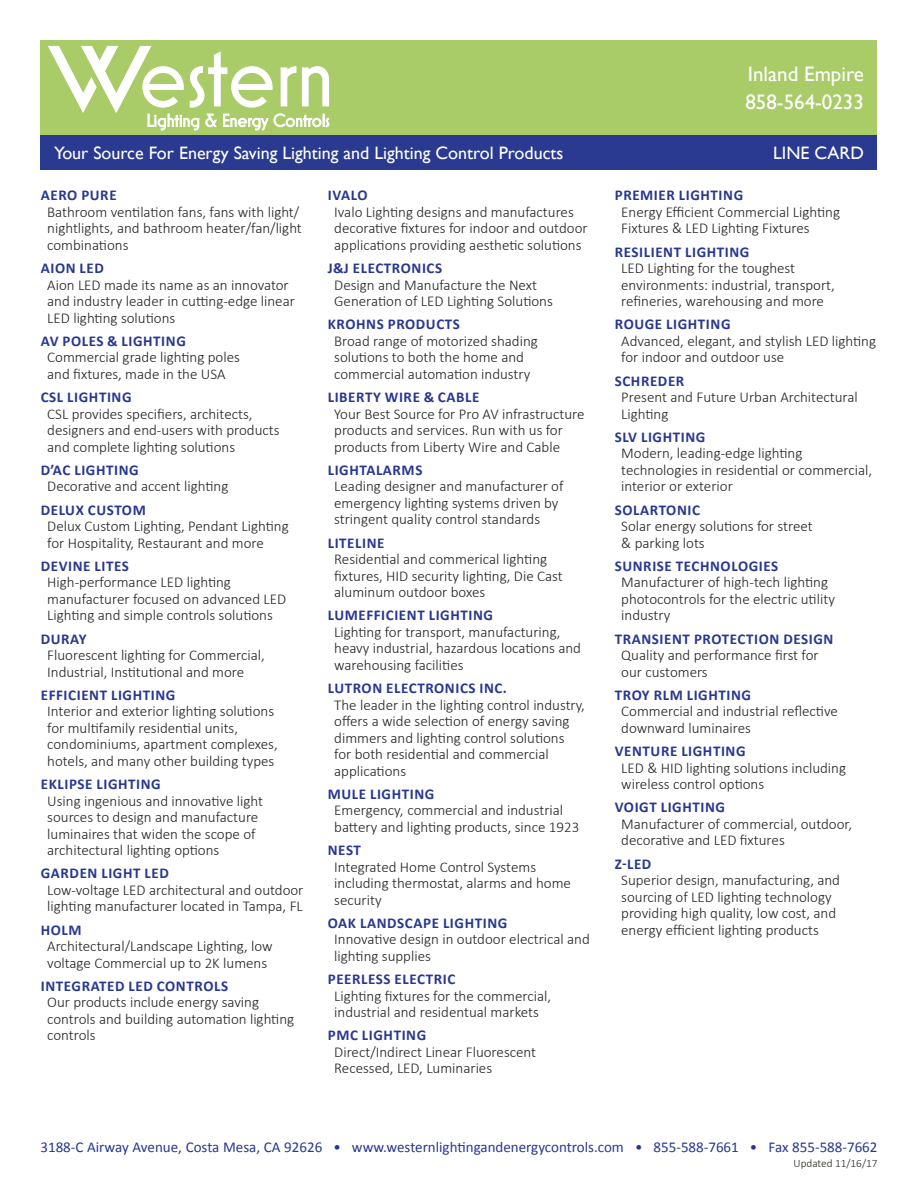
<style>
.page{position:relative;width:918px;height:1188px;background:#fff}
.page>*{position:absolute;margin:0;border:0;box-sizing:border-box;transform-origin:0 0}
.t1{font:21px "Gill Sans";color:#fff}
.t2{font:18px "Gill Sans";color:#fff}
.Line_Description{font:300 15px/16.5px "Calibri";color:#231f20}
.Line_Name{font:700 15px "Calibri";letter-spacing:.04em;color:#283890}
.t3{font:15px "Calibri";color:#283890}
.Line_Desc_2nd-3rd_li{font:300 11.25px "Calibri";color:#231f20}
</style>
<div class="page">
<div style="left:40px;top:40px;width:838px;height:96px;background:#a9cb68"></div>
<svg style="left:48px;top:46px;width:282px;height:84px"></svg>
<div style="left:40px;top:136px;width:838px;height:34px;background:#2a3a90"></div>
<p class="t1" style="left:748px;top:62px;width:118px">Inland Empire</p>
<p class="t1" style="left:745px;top:90px;width:120px">858-564-0233</p>
<p class="t2" style="left:54px;top:142px;width:511px">Your Source For Energy Saving Lighting and Lighting Control Products</p>
<p class="t2" style="left:773px;top:142px;width:92px">LINE CARD</p>
<p class="Line_Name" style="left:41px;top:186px;width:77px">AERO PURE</p>
<p class="Line_Description" style="left:47px;top:203px;width:256px">Bathroom ventilation fans, fans with light/ nightlights, and bathroom heater/fan/light combinations</p>
<p class="Line_Name" style="left:41px;top:258px;width:65px">AION LED</p>
<p class="Line_Description" style="left:47px;top:276px;width:249px">Aion LED made its name as an innovator and industry leader in cutting-edge linear<br>LED lighting solutions</p>
<p class="Line_Name" style="left:41px;top:331px;width:147px">AV POLES &amp; LIGHTING</p>
<p class="Line_Description" style="left:47px;top:348px;width:194px">Commercial grade lighting poles and fixtures, made in the USA</p>
<p class="Line_Name" style="left:41px;top:387px;width:92px">CSL LIGHTING</p>
<p class="Line_Description" style="left:47px;top:405px;width:234px">CSL provides specifiers, architects, designers and end-users with products and complete lighting solutions</p>
<p class="Line_Name" style="left:41px;top:460px;width:99px">D’AC LIGHTING</p>
<p class="Line_Description" style="left:47px;top:477px;width:183px">Decorative and accent lighting</p>
<p class="Line_Name" style="left:41px;top:500px;width:107px">DELUX CUSTOM</p>
<p class="Line_Description" style="left:47px;top:517px;width:243px">Delux Custom Lighting, Pendant Lighting for Hospitality, Restaurant and more</p>
<p class="Line_Name" style="left:41px;top:556px;width:90px">DEVINE LITES</p>
<p class="Line_Description" style="left:47px;top:573px;width:241px">High-performance LED lighting manufacturer focused on advanced LED<br>Lighting and simple controls solutions</p>
<p class="Line_Name" style="left:41px;top:629px;width:47px">DURAY</p>
<p class="Line_Description" style="left:47px;top:646px;width:219px">Fluorescent lighting for Commercial,<br>Industrial, Institutional and more</p>
<p class="Line_Name" style="left:41px;top:685px;width:136px">EFFICIENT LIGHTING</p>
<p class="Line_Description" style="left:47px;top:702px;width:232px">Interior and exterior lighting solutions for multifamily residential units, condominiums, apartment complexes, hotels, and many other building types</p>
<p class="Line_Name" style="left:41px;top:774px;width:122px">EKLIPSE LIGHTING</p>
<p class="Line_Description" style="left:47px;top:792px;width:217px">Using ingenious and innovative light sources to design and manufacture luminaires that widen the scope of architectural lighting options</p>
<p class="Line_Name" style="left:41px;top:864px;width:130px">GARDEN LIGHT LED</p>
<p class="Line_Description" style="left:47px;top:881px;width:258px">Low-voltage LED architectural and outdoor lighting manufacturer located in Tampa, FL</p>
<p class="Line_Name" style="left:41px;top:920px;width:42px">HOLM</p>
<p class="Line_Description" style="left:47px;top:937px;width:227px">Architectural/Landscape Lighting, low voltage Commercial up to 2K lumens</p>
<p class="Line_Name" style="left:41px;top:976px;width:189px">INTEGRATED LED CONTROLS</p>
<p class="Line_Description" style="left:47px;top:993px;width:249px">Our products include energy saving controls and building automation lighting controls</p>
<p class="Line_Name" style="left:328px;top:186px;width:41px">IVALO</p>
<p class="Line_Description" style="left:334px;top:203px;width:255px">Ivalo Lighting designs and manufactures decorative fixtures for indoor and outdoor applications providing aesthetic solutions</p>
<p class="Line_Name" style="left:328px;top:258px;width:116px">J&amp;J ELECTRONICS</p>
<p class="Line_Description" style="left:334px;top:276px;width:220px">Design and Manufacture the Next<br>Generation of LED Lighting Solutions</p>
<p class="Line_Name" style="left:328px;top:315px;width:134px">KROHNS PRODUCTS</p>
<p class="Line_Description" style="left:334px;top:332px;width:205px">Broad range of motorized shading solutions to both the home and commercial automation industry</p>
<p class="Line_Name" style="left:328px;top:387px;width:153px">LIBERTY WIRE &amp; CABLE</p>
<p class="Line_Description" style="left:334px;top:405px;width:252px">Your Best Source for Pro AV infrastructure products and services. Run with us for products from Liberty Wire and Cable</p>
<p class="Line_Name" style="left:328px;top:460px;width:96px">LIGHTALARMS</p>
<p class="Line_Description" style="left:334px;top:477px;width:231px">Leading designer and manufacturer of emergency lighting systems driven by stringent quality control standards</p>
<p class="Line_Name" style="left:328px;top:533px;width:58px">LITELINE</p>
<p class="Line_Description" style="left:334px;top:550px;width:230px">Residential and commerical lighting fixtures, HID security lighting, Die Cast aluminum outdoor boxes</p>
<p class="Line_Name" style="left:328px;top:606px;width:167px">LUMEFFICIENT LIGHTING</p>
<p class="Line_Description" style="left:334px;top:623px;width:248px">Lighting for transport, manufacturing, heavy industrial, hazardous locations and warehousing facilities</p>
<p class="Line_Name" style="left:328px;top:678px;width:181px">LUTRON ELECTRONICS INC.</p>
<p class="Line_Description" style="left:334px;top:696px;width:252px">The leader in the lighting control industry, offers a wide selection of energy saving dimmers and lighting control solutions for both residential and commercial applications</p>
<p class="Line_Name" style="left:328px;top:784px;width:108px">MULE LIGHTING</p>
<p class="Line_Description" style="left:334px;top:801px;width:247px">Emergency, commercial and industrial battery and lighting products, since 1923</p>
<p class="Line_Name" style="left:328px;top:840px;width:35px">NEST</p>
<p class="Line_Description" style="left:334px;top:858px;width:238px">Integrated Home Control Systems including thermostat, alarms and home security</p>
<p class="Line_Name" style="left:328px;top:913px;width:181px">OAK LANDSCAPE LIGHTING</p>
<p class="Line_Description" style="left:334px;top:930px;width:257px">Innovative design in outdoor electrical and lighting supplies</p>
<p class="Line_Name" style="left:328px;top:969px;width:129px">PEERLESS ELECTRIC</p>
<p class="Line_Description" style="left:334px;top:987px;width:218px">Lighting fixtures for the commercial, industrial and residentual markets</p>
<p class="Line_Name" style="left:328px;top:1026px;width:100px">PMC LIGHTING</p>
<p class="Line_Description" style="left:334px;top:1043px;width:203px">Direct/Indirect Linear Fluorescent<br>Recessed, LED, Luminaries</p>
<p class="Line_Name" style="left:615px;top:186px;width:130px">PREMIER LIGHTING</p>
<p class="Line_Description" style="left:621px;top:203px;width:220px">Energy Efficient Commercial Lighting<br>Fixtures &amp; LED Lighting Fixtures</p>
<p class="Line_Name" style="left:615px;top:242px;width:136px">RESILIENT LIGHTING</p>
<p class="Line_Description" style="left:621px;top:259px;width:215px">LED Lighting for the toughest environments: industrial, transport, refineries, warehousing and more</p>
<p class="Line_Name" style="left:615px;top:315px;width:117px">ROUGE LIGHTING</p>
<p class="Line_Description" style="left:621px;top:332px;width:256px">Advanced, elegant, and stylish LED lighting for indoor and outdoor use</p>
<p class="Line_Name" style="left:615px;top:371px;width:71px">SCHREDER</p>
<p class="Line_Description" style="left:621px;top:388px;width:238px">Present and Future Urban Architectural<br>Lighting</p>
<p class="Line_Name" style="left:615px;top:427px;width:92px">SLV LIGHTING</p>
<p class="Line_Description" style="left:621px;top:444px;width:253px">Modern, leading-edge lighting technologies in residential or commercial, interior or exterior</p>
<p class="Line_Name" style="left:615px;top:500px;width:87px">SOLARTONIC</p>
<p class="Line_Description" style="left:621px;top:517px;width:193px">Solar energy solutions for street &amp; parking lots</p>
<p class="Line_Name" style="left:615px;top:556px;width:165px">SUNRISE TECHNOLOGIES</p>
<p class="Line_Description" style="left:621px;top:573px;width:215px">Manufacturer of high-tech lighting photocontrols for the electric utility industry</p>
<p class="Line_Name" style="left:615px;top:629px;width:220px">TRANSIENT PROTECTION DESIGN</p>
<p class="Line_Description" style="left:621px;top:646px;width:199px">Quality and performance first for our customers</p>
<p class="Line_Name" style="left:615px;top:685px;width:138px">TROY RLM LIGHTING</p>
<p class="Line_Description" style="left:621px;top:702px;width:218px">Commercial and industrial reflective downward luminaires</p>
<p class="Line_Name" style="left:615px;top:741px;width:132px">VENTURE LIGHTING</p>
<p class="Line_Description" style="left:621px;top:759px;width:226px">LED &amp; HID lighting solutions including wireless control options</p>
<p class="Line_Name" style="left:615px;top:798px;width:112px">VOIGT LIGHTING</p>
<p class="Line_Description" style="left:621px;top:815px;width:232px">Manufacturer of commercial, outdoor, decorative and LED fixtures</p>
<p class="Line_Name" style="left:615px;top:854px;width:38px">Z-LED</p>
<p class="Line_Description" style="left:621px;top:871px;width:220px">Superior design, manufacturing, and sourcing of LED lighting technology providing high quality, low cost, and energy efficient lighting products</p>
<p class="t3" style="left:40px;top:1138px;width:839px">3188-C Airway Avenue, Costa Mesa, CA 92626 • www.westernlightingandenergycontrols.com • 855-588-7661 • Fax 855-588-7662</p>
<p class="Line_Desc_2nd-3rd_li" style="left:794px;top:1157px;width:85px">Updated 11/16/17</p>
</div>
